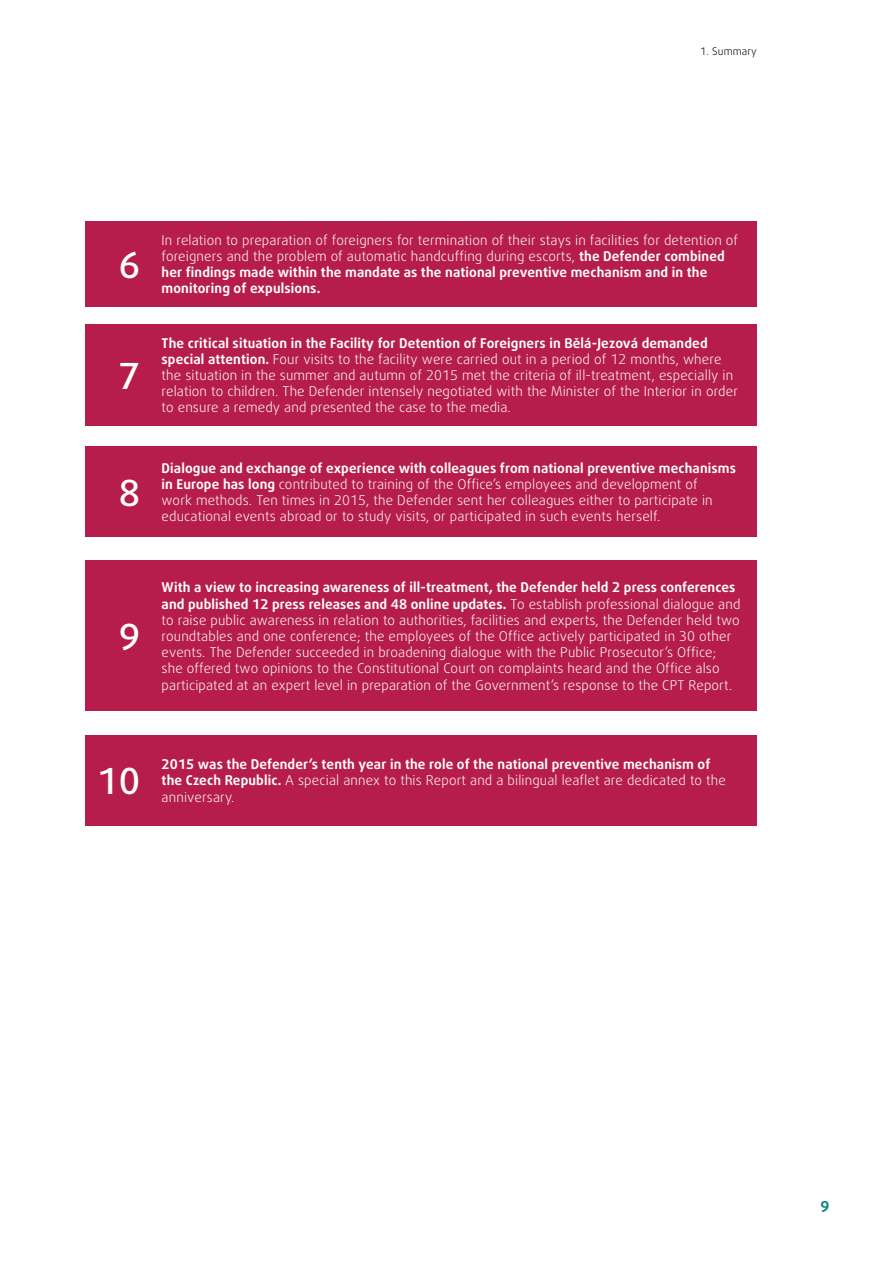
<style>
.page{position:relative;width:893px;height:1263px;background:#fff}
.page>*{position:absolute;margin:0;border:0;box-sizing:border-box;transform-origin:0 0}
.CHLEBA{font:500 36px "Daxline Pro";color:#fff}
.t1{font:700 15px "Daxline Pro";color:#008777}
.CHLEBA-2{font:300 13.5px/16.2px "Daxline Pro";letter-spacing:.01em;color:#fff}
.CHLEBA-3{font:700 13.5px/16.2px "Daxline Pro";letter-spacing:.01em;color:#fff}
.t2{font:300 10.5px "Daxline Pro";letter-spacing:.01em;color:#000}
.s1{font-weight:700}
.s2{font-weight:300}
</style>
<div class="page">
<div style="left:85px;top:221px;width:672px;height:85px;background:#b61d4c"></div>
<div style="left:85px;top:324px;width:672px;height:101px;background:#b61d4c"></div>
<div style="left:85px;top:446px;width:672px;height:91px;background:#b61d4c"></div>
<div style="left:85px;top:560px;width:672px;height:151px;background:#b61d4c"></div>
<div style="left:85px;top:735px;width:672px;height:90px;background:#b61d4c"></div>
<p class="t2" style="left:700px;top:44px;width:58px">1. Summary</p>
<p class="CHLEBA" style="left:119px;top:241px;width:23px">6</p>
<p class="CHLEBA" style="left:119px;top:352px;width:23px">7</p>
<p class="CHLEBA" style="left:119px;top:469px;width:23px">8</p>
<p class="CHLEBA-2" style="left:162px;top:232px;width:578px">In relation to preparation of foreigners for termination of their stays in facilities for detention of foreigners and the problem of automatic handcuffing during escorts, <span class="s1">the Defender combined her findings made within the mandate as the national preventive mechanism and in the monitoring of expulsions.</span></p>
<p class="CHLEBA-2" style="left:162px;top:335px;width:578px"><span class="s1">The critical situation in the Facility for Detention of Foreigners in Bělá-Jezová demanded special attention.</span> Four visits to the facility were carried out in a period of 12 months, where the situation in the summer and autumn of 2015 met the criteria of ill-treatment, especially in relation to children. The Defender intensely negotiated with the Minister of the Interior in order to ensure a remedy and presented the case to the media.</p>
<p class="CHLEBA-2" style="left:162px;top:460px;width:576px"><span class="s1">Dialogue and exchange of experience with colleagues from national preventive mechanisms in Europe has long</span> contributed to training of the Office’s employees and development of<br>work methods. Ten times in 2015, the Defender sent her colleagues either to participate in educational events abroad or to study visits, or participated in such events herself.</p>
<p class="CHLEBA" style="left:119px;top:613px;width:23px">9</p>
<p class="CHLEBA-2" style="left:162px;top:580px;width:580px"><span class="s1">With a view to increasing awareness of ill-treatment, the Defender held 2 press conferences and published 12 press releases and 48 online updates.</span> To establish professional dialogue and to raise public awareness in relation to authorities, facilities and experts, the Defender held two roundtables and one conference; the employees of the Office actively participated in 30 other events. The Defender succeeded in broadening dialogue with the Public Prosecutor’s Office; she offered two opinions to the Constitutional Court on complaints heard and the Office also participated at an expert level in preparation of the Government’s response to the CPT Report.</p>
<p class="CHLEBA" style="left:97px;top:757px;width:45px">10</p>
<p class="CHLEBA-3" style="left:162px;top:756px;width:566px">2015 was the Defender’s tenth year in the role of the national preventive mechanism of the Czech Republic. <span class="s2">A special annex to this Report and a bilingual leaflet are dedicated to the</span></p>
<p class="CHLEBA-2" style="left:162px;top:789px;width:74px">anniversary.</p>
<p class="t1" style="left:820px;top:1197px;width:10px">9</p>
</div>
